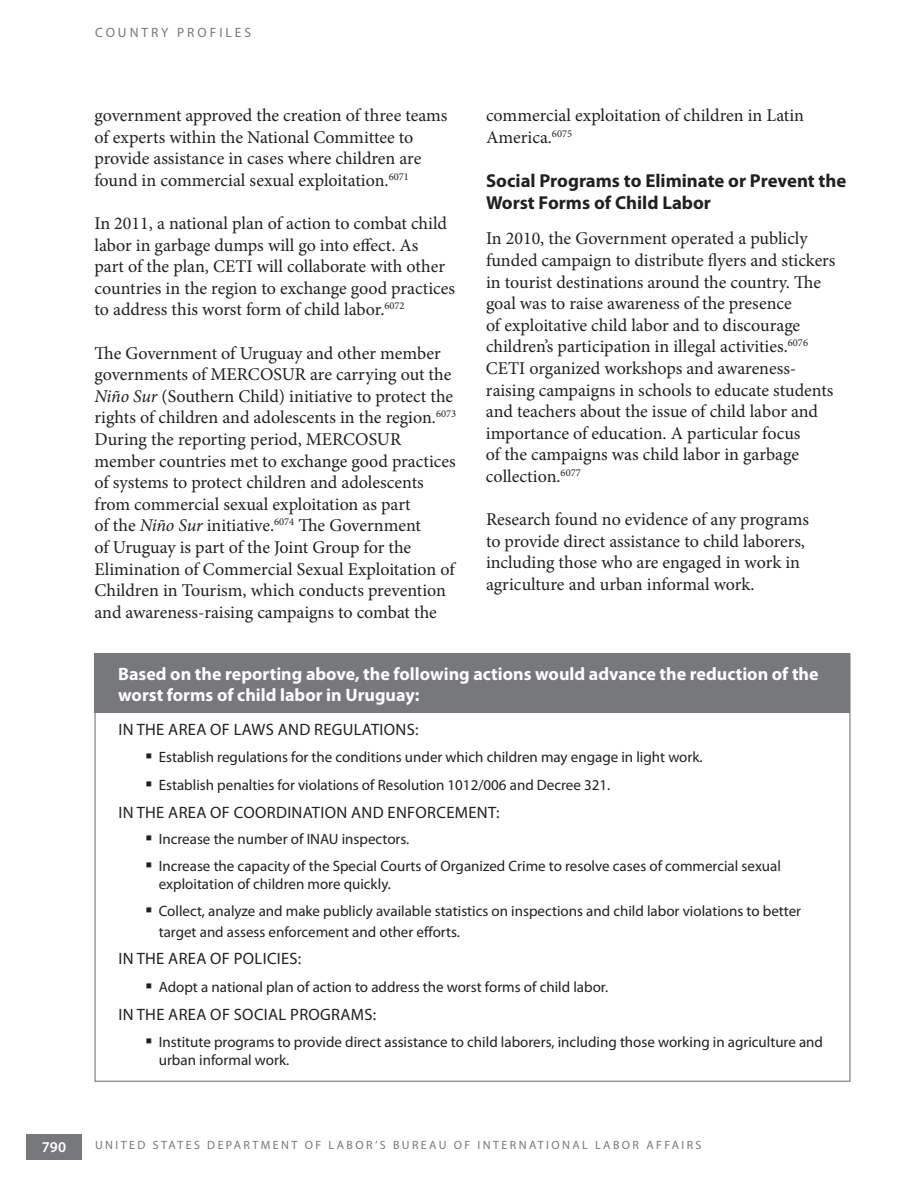
<style>
.page{position:relative;width:918px;height:1188px;background:#fff}
.page>*{position:absolute;margin:0;border:0;box-sizing:border-box;transform-origin:0 0}
.t1{font:700 18.75px/22.5px "Myriad Pro";color:#231f20}
.t2{font:18px/21.6px "Minion Pro";color:#231f20}
.t3{font:700 18px/21px "Myriad Pro";color:#fff}
.t4{font:16.5px "Myriad Pro";letter-spacing:.02em;color:#231f20}
.t5{font:15px/26.7px "Myriad Pro";color:#231f20}
.t6{font:600 15px "Myriad Pro";color:#fff}
.t7{font:13.5px "Myriad Pro";letter-spacing:.22em;color:#77787b}
.t8{font:12px "Myriad Pro";letter-spacing:.2em;color:#77787b}
.s1{font-style:italic}
</style>
<div class="page">
<div style="left:26px;top:1134px;width:56px;height:25px;background:#77787b"></div>
<div style="left:94px;top:653px;width:756px;height:60px;background:#77787b"></div>
<p class="t7" style="left:95px;top:28px;width:157px">COUNTRY PROFILES</p>
<p class="t2" style="left:94px;top:106px;width:354px">government approved the creation of three teams of experts within the National Committee to provide assistance in cases where children are found in commercial sexual exploitation.<sup>6071</sup></p>
<p class="t2" style="left:94px;top:214px;width:362px">In 2011, a national plan of action to combat child labor in garbage dumps will go into effect. As<br>part of the plan, CETI will collaborate with other countries in the region to exchange good practices to address this worst form of child labor.<sup>6072</sup></p>
<p class="t2" style="left:94px;top:344px;width:363px">The Government of Uruguay and other member governments of MERCOSUR are carrying out the <span class="s1">Niño Sur</span> (Southern Child) initiative to protect the rights of children and adolescents in the region.<sup>6073<br></sup>During the reporting period, MERCOSUR member countries met to exchange good practices of systems to protect children and adolescents from commercial sexual exploitation as part<br>of the <span class="s1">Niño Sur</span> initiative.<sup>6074</sup> The Government<br>of Uruguay is part of the Joint Group for the Elimination of Commercial Sexual Exploitation of Children in Tourism, which conducts prevention and awareness-raising campaigns to combat the</p>
<p class="t2" style="left:486px;top:106px;width:320px">commercial exploitation of children in Latin<br>America.<sup>6075</sup></p>
<p class="t1" style="left:486px;top:171px;width:362px">Social Programs to Eliminate or Prevent the<br>Worst Forms of Child Labor</p>
<p class="t2" style="left:486px;top:229px;width:351px">In 2010, the Government operated a publicly funded campaign to distribute flyers and stickers in tourist destinations around the country. The goal was to raise awareness of the presence<br>of exploitative child labor and to discourage children’s participation in illegal activities.<sup>6076<br></sup>CETI organized workshops and awareness&shy;raising campaigns in schools to educate students and teachers about the issue of child labor and importance of education. A particular focus<br>of the campaigns was child labor in garbage collection.<sup>6077</sup></p>
<p class="t2" style="left:486px;top:510px;width:325px">Research found no evidence of any programs to provide direct assistance to child laborers, including those who are engaged in work in agriculture and urban informal work.</p>
<p class="t3" style="left:118px;top:665px;width:702px">Based on the reporting above, the following actions would advance the reduction of the worst forms of child labor in Uruguay:</p>
<p class="t4" style="left:118px;top:724px;width:302px">IN THE AREA OF LAWS AND REGULATIONS:</p>
<p class="t5" style="left:159px;top:745px;width:545px;line-height:27.8px">Establish regulations for the conditions under which children may engage in light work.<br>Establish penalties for violations of Resolution 1012/006 and Decree 321.</p>
<p class="t4" style="left:118px;top:806px;width:383px">IN THE AREA OF COORDINATION AND ENFORCEMENT:</p>
<p class="t5" style="left:159px;top:827px;width:624px">Increase the number of INAU inspectors.<br>Increase the capacity of the Special Courts of Organized Crime to resolve cases of commercial sexual</p>
<p class="t5" style="left:159px;top:872px;width:644px">exploitation of children more quickly.<br>Collect, analyze and make publicly available statistics on inspections and child labor violations to better</p>
<p class="t5" style="left:159px;top:920px;width:303px">target and assess enforcement and other efforts.</p>
<p class="t4" style="left:118px;top:953px;width:184px">IN THE AREA OF POLICIES:</p>
<p class="t5" style="left:159px;top:975px;width:451px">Adopt a national plan of action to address the worst forms of child labor.</p>
<p class="t4" style="left:118px;top:1008px;width:259px">IN THE AREA OF SOCIAL PROGRAMS:</p>
<p class="t5" style="left:159px;top:1034px;width:666px;line-height:18px">Institute programs to provide direct assistance to child laborers, including those working in agriculture and urban informal work.</p>
<p class="t6" style="left:42px;top:1138px;width:26px">790</p>
<p class="t8" style="left:95px;top:1141px;width:608px">UNITED STATES DEPARTMENT OF LABOR’S BUREAU OF INTERNATIONAL LABOR AFFAIRS</p>
</div>
